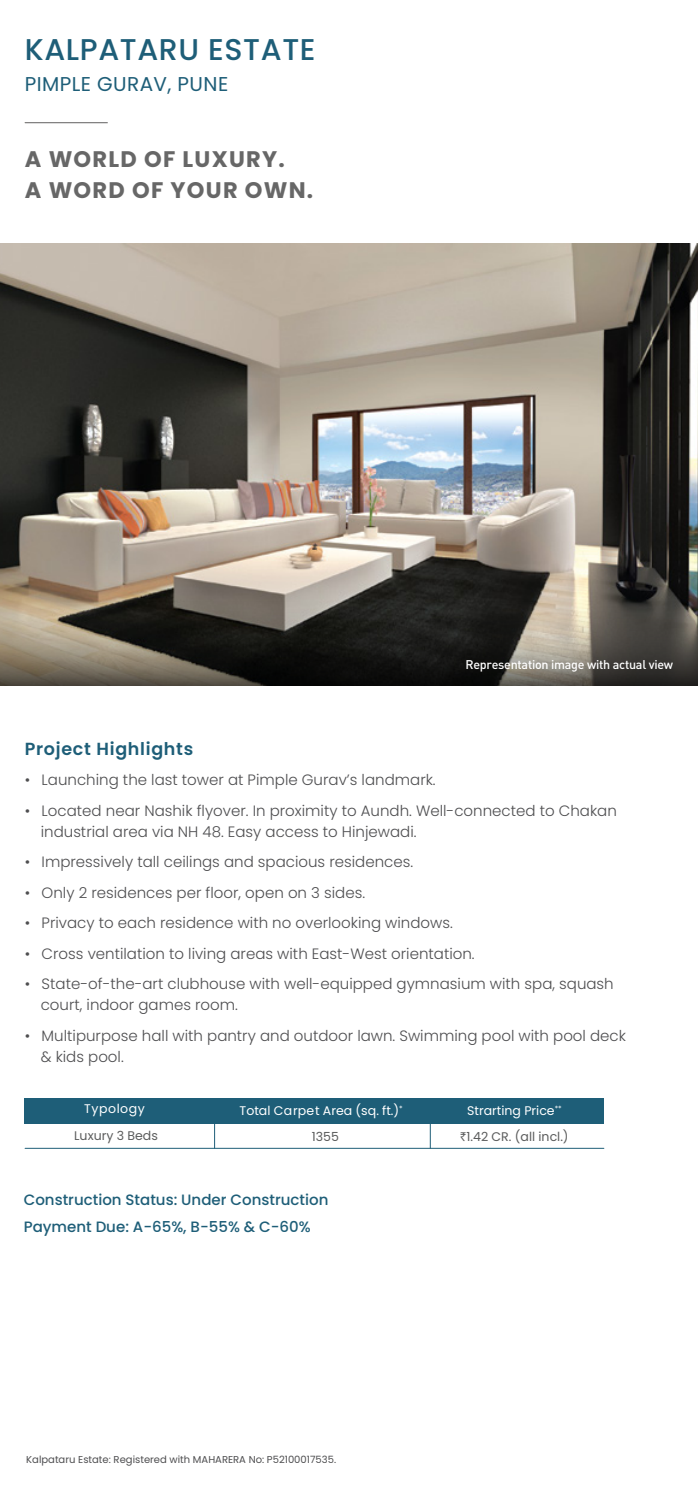
<style>
.page{position:relative;width:698px;height:1488px;background:#fff}
.page>*{position:absolute;margin:0;border:0;box-sizing:border-box;transform-origin:0 0}
.t1{font:500 30px "Poppins";letter-spacing:.02em;color:#1e5e78}
.t2{font:700 22.5px/31.2px "Poppins";letter-spacing:.055em;color:#676767}
.t3{font:20px "Poppins";letter-spacing:.02em;color:#1e5e78}
.t4{font:600 17.5px "Poppins";letter-spacing:.04em;color:#1e5e78}
.t5{font:300 15px/21.2px "Poppins";color:#4e4e50}
.t6{font:500 15px/27.5px "Poppins";color:#1e5e78}
.t7{font:12.5px "Poppins";color:#fff}
.t8{font:500 12.5px "DIN";letter-spacing:-.02em;color:#fff}
.t9{font:12.5px "Poppins";color:#5b5c5c}
.t10{font:12.5px "Poppins";letter-spacing:.04em;color:#fff}
.t11{font:10px "Poppins";color:#4e4e50}
.s1{font-family:"Rupee"}
</style>
<div class="page">
<hr style="left:25px;top:122px;width:83px;height:1px;background:#818181">
<img style="left:0;top:244px;width:698px;height:358px">
<svg style="left:0;top:602px;width:698px;height:83px;background:#4b473f"></svg>
<div style="left:24px;top:1097px;width:579px;height:26px;background:#1e5e78"></div>
<hr style="left:214px;top:1103px;width:1px;height:45px;background:#1e5e78">
<hr style="left:430px;top:1103px;width:1px;height:45px;background:#1e5e78">
<hr style="left:25px;top:1148px;width:578px;height:1px;background:#1e5e78">
<h1 class="t1" style="left:25px;top:32px;width:292px">KALPATARU ESTATE</h1>
<h3 class="t3" style="left:25px;top:73px;width:205px">PIMPLE GURAV, PUNE</h3>
<h2 class="t2" style="left:25px;top:144px;width:290px">A WORLD OF LUXURY.<br>A WORD OF YOUR OWN.</h2>
<p class="t8" style="left:465px;top:656px;width:209px">Representation image with actual view</p>
<p class="t4" style="left:25px;top:738px;width:170px">Project Highlights</p>
<p class="t5" style="left:25px;top:769px;width:412px">• Launching the last tower at Pimple Gurav’s landmark.</p>
<p class="t5" style="left:41px;top:800px;width:577px;text-indent:-16px">• Located near Nashik flyover. In proximity to Aundh. Well-connected to Chakan industrial area via NH 48. Easy access to Hinjewadi.</p>
<p class="t5" style="left:25px;top:851px;width:390px">• Impressively tall ceilings and spacious residences.</p>
<p class="t5" style="left:25px;top:882px;width:342px">• Only 2 residences per floor, open on 3 sides.</p>
<p class="t5" style="left:25px;top:912px;width:429px">• Privacy to each residence with no overlooking windows.</p>
<p class="t5" style="left:25px;top:943px;width:451px">• Cross ventilation to living areas with East-West orientation.</p>
<p class="t5" style="left:41px;top:973px;width:574px;text-indent:-16px">• State-of-the-art clubhouse with well-equipped gymnasium with spa, squash court, indoor games room.</p>
<p class="t5" style="left:41px;top:1025px;width:586px;text-indent:-16px">• Multipurpose hall with pantry and outdoor lawn. Swimming pool with pool deck &amp; kids pool.</p>
<p class="t10" style="left:84px;top:1101px;width:62px">Typology</p>
<p class="t7" style="left:239px;top:1103px;width:165px">Total Carpet Area (sq. ft.)<sup>*</sup></p>
<p class="t9" style="left:74px;top:1128px;width:85px">Luxury 3 Beds</p>
<p class="t9" style="left:312px;top:1129px;width:29px">1355</p>
<p class="t6" style="left:24px;top:1185px;width:306px">Construction Status: Under Construction<br>Payment Due: A-65%, B-55% &amp; C-60%</p>
<p class="t7" style="left:467px;top:1103px;width:96px">Strarting Price<sup>**</sup></p>
<p class="t9" style="left:460px;top:1129px;width:110px"><span class="s1">`</span>1.42 CR. (all incl.)</p>
<p class="t11" style="left:26px;top:1453px;width:311px">Kalpataru Estate: Registered with MAHARERA No: P52100017535.</p>
</div>
